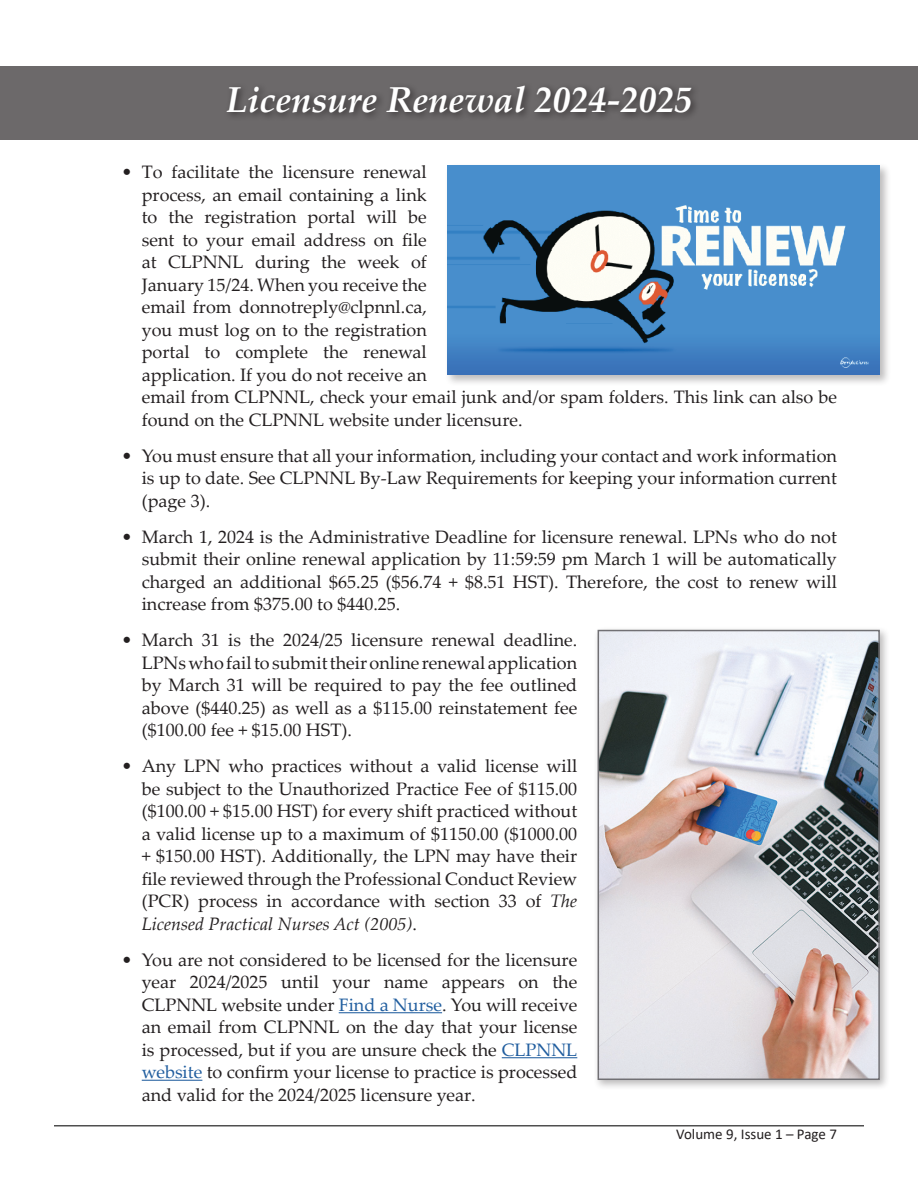
<style>
.page{position:relative;width:918px;height:1188px;background:#fff}
.page>*{position:absolute;margin:0;border:0;box-sizing:border-box;transform-origin:0 0}
.body{font:italic 700 36px "Palatino Linotype";color:#fff}
.t1{font:18px/22.5px "Palatino Linotype";color:#231f20;text-align:justify}
.t2{font:15px "Calibri";color:#231f20}
.s1{font-style:italic}
.s2{color:#215e9f}
</style>
<div class="page">
<hr style="left:54px;top:1125px;width:810px;height:1px;background:#4f4f4f">
<hr style="left:339px;top:1012px;width:103px;height:1px;background:#215e9f">
<hr style="left:502px;top:1057px;width:75px;height:1px;background:#215e9f">
<hr style="left:142px;top:1080px;width:60px;height:1px;background:#215e9f">
<div style="left:0;top:66px;width:918px;height:73px;background:#6c696a"></div>
<div style="left:223px;top:81px;width:477px;height:41px;background:#231f20;opacity:.75"></div>
<div style="left:445px;top:163px;width:446px;height:223px;background:#231f20;opacity:.3"></div>
<img style="left:447px;top:165px;width:432px;height:210px">
<div style="left:594px;top:626px;width:296px;height:464px;background:#231f20;opacity:.3"></div>
<img style="left:601px;top:633px;width:276px;height:444px">
<div style="left:598px;top:630px;width:282px;height:450px;border:2px solid #717074"></div>
<p class="body" style="left:226px;top:74px;width:468px">Licensure Renewal 2024-2025</p>
<p class="t1" style="left:142px;top:160px;width:697px;text-align:left;text-indent:-20px">• To facilitate the licensure renewal<br>process, an email containing a link<br>to the registration portal will be<br>sent to your email address on file<br>at CLPNNL during the week of<br>January 15/24. When you receive the<br>email from donnotreply@clpnnl.ca,<br>you must log on to the registration<br>portal to complete the renewal<br>application. If you do not receive an<br>email from CLPNNL, check your email junk and/or spam folders. This link can also be found on the CLPNNL website under licensure.</p>
<p class="t1" style="left:142px;top:444px;width:697px;text-indent:-20px">• You must ensure that all your information, including your contact and work information is up to date. See CLPNNL By-Law Requirements for keeping your information current (page 3).</p>
<p class="t1" style="left:142px;top:525px;width:697px;text-indent:-20px">• March 1, 2024 is the Administrative Deadline for licensure renewal. LPNs who do not submit their online renewal application by 11:59:59 pm March 1 will be automatically charged an additional $65.25 ($56.74 + $8.51 HST). Therefore, the cost to renew will increase from $375.00 to $440.25.</p>
<p class="t1" style="left:142px;top:628px;width:437px;text-indent:-20px">• March 31 is the 2024/25 licensure renewal deadline.<br>LPNs who fail to submit their online renewal application by March 31 will be required to pay the fee outlined above ($440.25) as well as a $115.00 reinstatement fee ($100.00 fee + $15.00 HST).</p>
<p class="t1" style="left:142px;top:754px;width:437px;text-indent:-20px">• Any LPN who practices without a valid license will be subject to the Unauthorized Practice Fee of $115.00 ($100.00 + $15.00 HST) for every shift practiced without a valid license up to a maximum of $1150.00 ($1000.00 + $150.00 HST). Additionally, the LPN may have their file reviewed through the Professional Conduct Review (PCR) process in accordance with section 33 of <span class="s1">The Licensed Practical Nurses Act (2005)</span>.</p>
<p class="t1" style="left:142px;top:948px;width:437px;text-indent:-20px">• You are not considered to be licensed for the licensure year 2024/2025 until your name appears on the CLPNNL website under <span class="s2">Find a Nurse</span>. You will receive an email from CLPNNL on the day that your license is processed, but if you are unsure check the <span class="s2">CLPNNL website</span> to confirm your license to practice is processed and valid for the 2024/2025 licensure year.</p>
<p class="t2" style="left:676px;top:1124px;width:162px">Volume 9, Issue 1 – Page 7</p>
</div>
